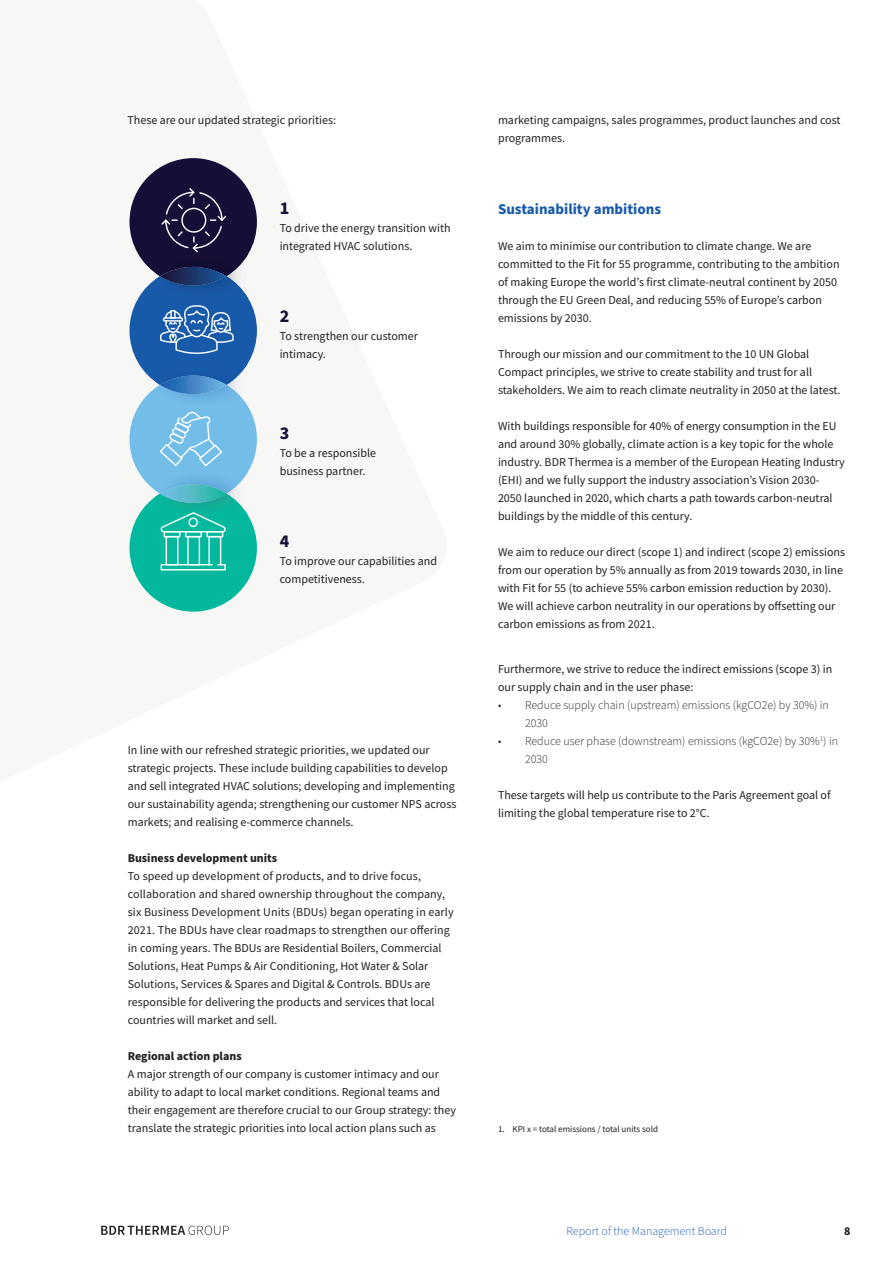
<style>
.page{position:relative;width:893px;height:1263px;background:#fff}
.page>*{position:absolute;margin:0;border:0;box-sizing:border-box;transform-origin:0 0}
.t1{font:700 18px "Source Sans Pro";color:#150f37}
.t2{font:700 15px "Source Sans Pro";color:#185aaa}
.t3{font:12px/18px "Source Sans Pro";color:#231f20}
.t4{font:300 12px/18px "Source Sans Pro";color:#231f20}
.t5{font:700 12px "Source Sans Pro";color:#231f20}
.t6{font:300 12px "Source Sans Pro";color:#185aaa}
.t7{font:9px "Source Sans Pro";color:#231f20}
</style>
<div class="page">
<svg style="left:129px;top:158px;width:128px;height:454px"></svg>
<div style="left:188px;top:517px;width:10px;height:10px;border:1px solid #fff;border-radius:50%"></div>
<svg style="left:101px;top:1226px;width:128px;height:9px"></svg>
<p class="t3" style="left:128px;top:110px;width:210px">These are our updated strategic priorities:</p>
<h1 class="t1" style="left:280px;top:195px;width:11px">1</h1>
<p class="t3" style="left:280px;top:218px;width:173px">To drive the energy transition with integrated HVAC solutions.</p>
<h1 class="t1" style="left:280px;top:303px;width:11px">2</h1>
<p class="t3" style="left:280px;top:326px;width:140px">To strengthen our customer intimacy.</p>
<h1 class="t1" style="left:280px;top:420px;width:11px">3</h1>
<p class="t3" style="left:280px;top:443px;width:98px">To be a responsible business partner.</p>
<h1 class="t1" style="left:280px;top:528px;width:11px">4</h1>
<p class="t3" style="left:280px;top:551px;width:159px">To improve our capabilities and competitiveness.</p>
<p class="t3" style="left:128px;top:740px;width:330px">In line with our refreshed strategic priorities, we updated our strategic projects. These include building capabilities to develop and sell integrated HVAC solutions; developing and implementing our sustainability agenda; strengthening our customer NPS across markets; and realising e-commerce channels.</p>
<p class="t5" style="left:128px;top:849px;width:151px">Business development units</p>
<p class="t3" style="left:128px;top:866px;width:327px">To speed up development of products, and to drive focus, collaboration and shared ownership throughout the company, six Business Development Units (BDUs) began operating in early 2021. The BDUs have clear roadmaps to strengthen our offering in coming years. The BDUs are Residential Boilers, Commercial Solutions, Heat Pumps &amp; Air Conditioning, Hot Water &amp; Solar Solutions, Services &amp; Spares and Digital &amp; Controls. BDUs are responsible for delivering the products and services that local countries will market and sell.</p>
<p class="t5" style="left:128px;top:1047px;width:115px">Regional action plans</p>
<p class="t3" style="left:128px;top:1064px;width:330px">A major strength of our company is customer intimacy and our ability to adapt to local market conditions. Regional teams and their engagement are therefore crucial to our Group strategy: they translate the strategic priorities into local action plans such as</p>
<p class="t3" style="left:498px;top:110px;width:344px">marketing campaigns, sales programmes, product launches and cost programmes.</p>
<p class="t2" style="left:498px;top:198px;width:165px">Sustainability ambitions</p>
<p class="t3" style="left:498px;top:236px;width:343px">We aim to minimise our contribution to climate change. We are committed to the Fit for 55 programme, contributing to the ambition of making Europe the world’s first climate-neutral continent by 2050 through the EU Green Deal, and reducing 55% of Europe’s carbon emissions by 2030.</p>
<p class="t3" style="left:498px;top:344px;width:344px">Through our mission and our commitment to the 10 UN Global<br>Compact principles, we strive to create stability and trust for all stakeholders. We aim to reach climate neutrality in 2050 at the latest.</p>
<p class="t3" style="left:498px;top:416px;width:348px">With buildings responsible for 40% of energy consumption in the EU and around 30% globally, climate action is a key topic for the whole industry. BDR Thermea is a member of the European Heating Industry (EHI) and we fully support the industry association’s Vision 2030- 2050 launched in 2020, which charts a path towards carbon-neutral buildings by the middle of this century.</p>
<p class="t3" style="left:498px;top:542px;width:349px">We aim to reduce our direct (scope 1) and indirect (scope 2) emissions from our operation by 5% annually as from 2019 towards 2030, in line with Fit for 55 (to achieve 55% carbon emission reduction by 2030).<br>We will achieve carbon neutrality in our operations by offsetting our carbon emissions as from 2021.</p>
<p class="t3" style="left:498px;top:659px;width:336px">Furthermore, we strive to reduce the indirect emissions (scope 3) in our supply chain and in the user phase:</p>
<p class="t4" style="left:525px;top:696px;width:305px;text-indent:-27px">• Reduce supply chain (upstream) emissions (kgCO2e) by 30%) in<br>2030</p>
<p class="t4" style="left:525px;top:732px;width:315px;text-indent:-27px">• Reduce user phase (downstream) emissions (kgCO2e) by 30%<sup>1</sup>) in<br>2030</p>
<p class="t3" style="left:498px;top:785px;width:334px">These targets will help us contribute to the Paris Agreement goal of limiting the global temperature rise to 2°C.</p>
<p class="t7" style="left:498px;top:1123px;width:162px">1. KPI x = total emissions / total units sold</p>
<p class="t6" style="left:567px;top:1223px;width:162px">Report of the Management Board</p>
<p class="t5" style="left:844px;top:1223px;width:8px">8</p>
</div>
